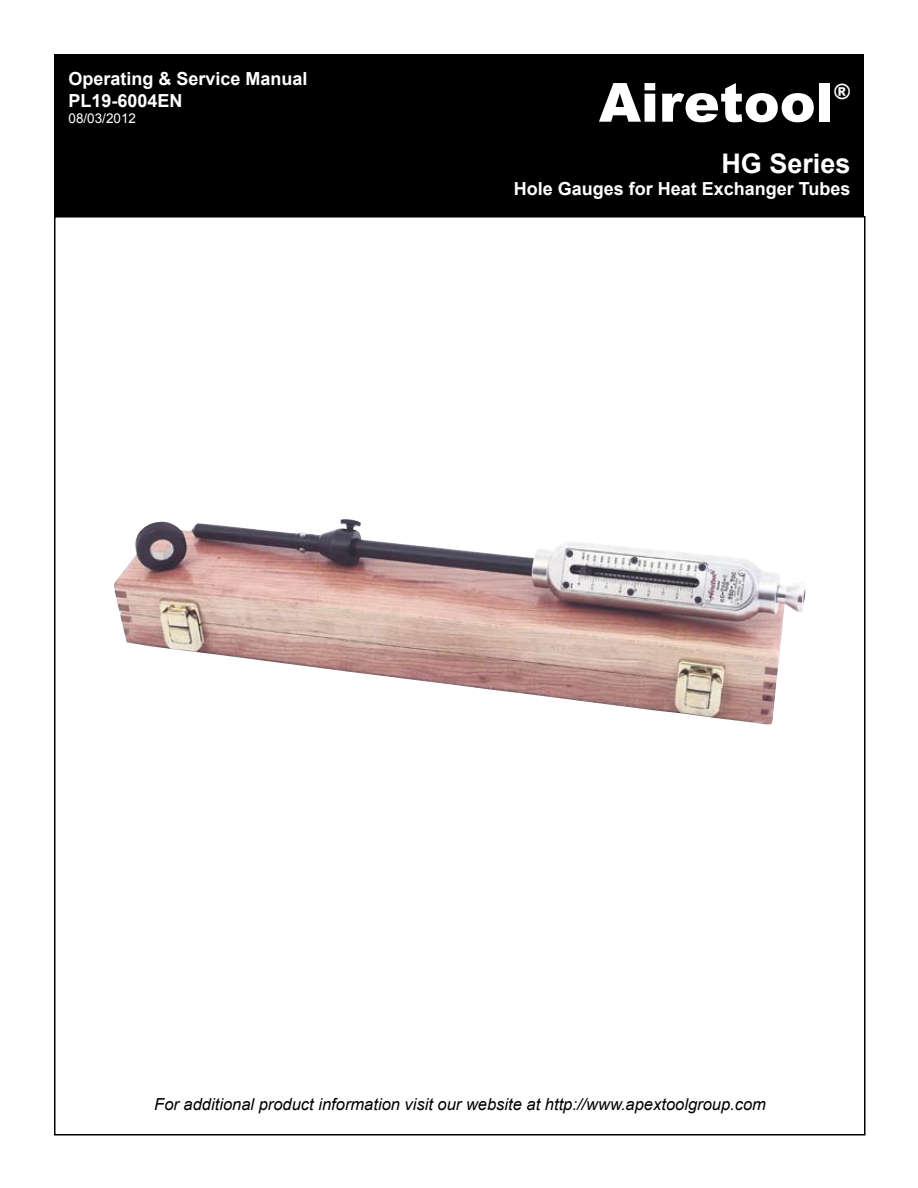
<style>
.page{position:relative;width:918px;height:1188px;background:#fff}
.page>*{position:absolute;margin:0;border:0;box-sizing:border-box;transform-origin:0 0}
.t1{font:900 54px "Arial";color:#fff}
.t2{font:700 27px "Arial";color:#fff}
.t3{font:900 21px "Arial";color:#fff}
.t4{font:700 18px/21.6px "Arial";color:#fff}
.t5{font:italic 16.5px "Arial";color:#000}
.t6{font:13.5px "Arial";color:#fff}
</style>
<div class="page">
<div style="left:54px;top:54px;width:810px;height:162px;background:#000"></div>
<img style="left:114px;top:519px;width:692px;height:206px">
<p class="t4" style="left:69px;top:69px;width:241px">Operating &amp; Service Manual<br>PL19-6004EN</p>
<p class="t6" style="left:69px;top:110px;width:69px">08/03/2012</p>
<h1 class="t1" style="left:599px;top:63px;width:236px">Airetool</h1>
<p class="t3" style="left:834px;top:76px;width:18px">®</p>
<h2 class="t2" style="left:721px;top:146px;width:131px">HG Series</h2>
<p class="t4" style="left:514px;top:178px;width:338px">Hole Gauges for Heat Exchanger Tubes</p>
<p class="t5" style="left:154px;top:1095px;width:613px">For additional product information visit our website at http://www.apextoolgroup.com</p>
</div>
